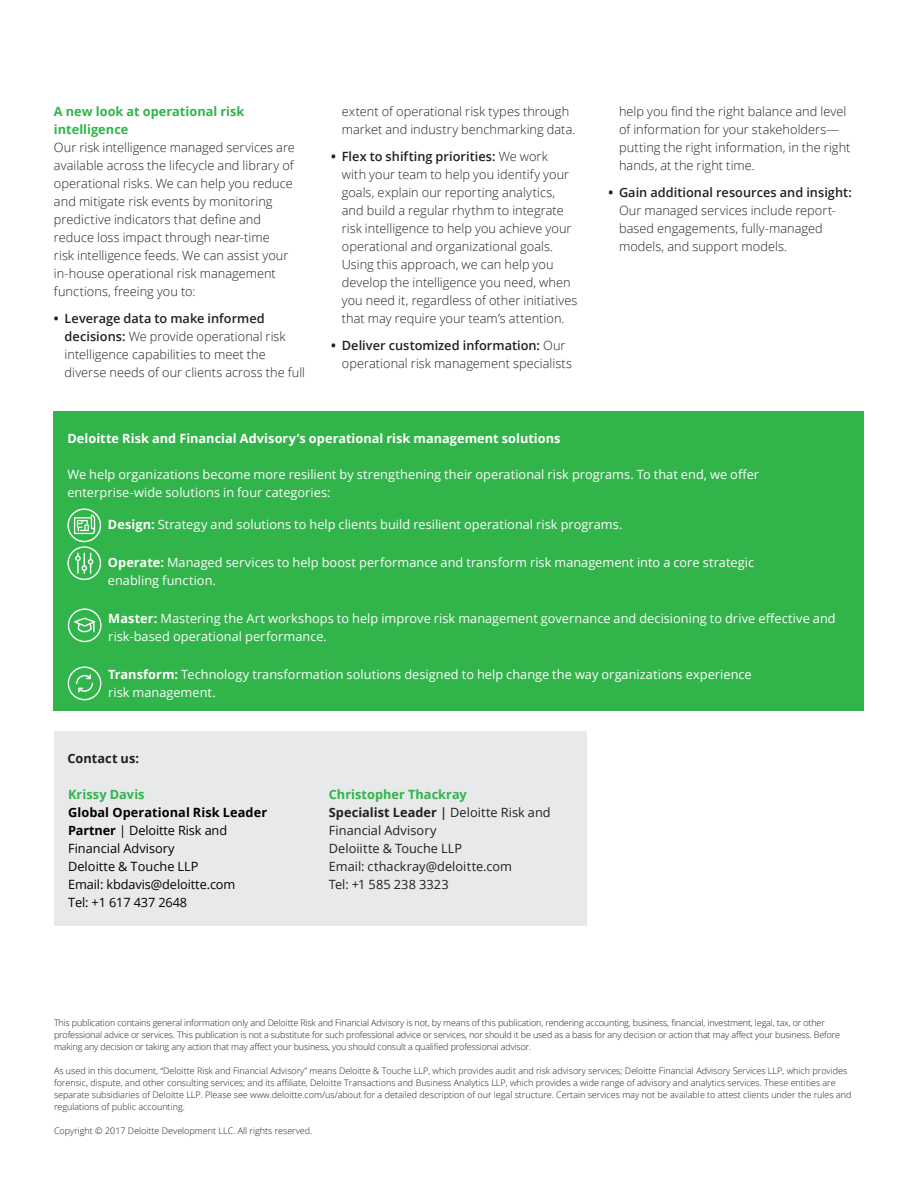
<style>
.page{position:relative;width:918px;height:1188px;background:#fff}
.page>*{position:absolute;margin:0;border:0;box-sizing:border-box;transform-origin:0 0}
.Body_copy__8_5_12pt{font:300 12.75px/18px "Open Sans";letter-spacing:.005em;color:#231f20}
.Body_copy__white_8_5{font:12.75px/18px "Open Sans";letter-spacing:.005em;color:#fff}
.Body_copy__8_5_12pt-2{font:12.75px/18px "Open Sans";letter-spacing:-.01em;color:#010101}
.Body_copy__8_5_12pt-3{font:12.75px/18px "Open Sans";letter-spacing:.005em;color:#231f20}
.Subhead__white_8_5_1{font:700 12.75px "Open Sans";color:#fff}
.Subhead_A__8_5_12pt{font:700 12.75px/18px "Open Sans";color:#31b44a}
.Subhead_B__8_5_12pt{font:700 12.75px "Open Sans";letter-spacing:.005em;color:#31b44a}
.Subhead_B__8_5_12pt-2{font:700 12.75px "Open Sans";letter-spacing:.005em;color:#231f20}
.Footer_copy{font:300 9px/12px "Open Sans";color:#231f20}
.s1{font-weight:700}
.s2{font-weight:600}
.s3{font-weight:700;color:#31b44a}
.s4{font-weight:700;color:#000}
</style>
<div class="page">
<div style="left:54px;top:731px;width:533px;height:195px;background:#e7e9ea"></div>
<div style="left:54px;top:412px;width:810px;height:299px;background:#31b44a"></div>
<svg style="left:67px;top:508px;width:34px;height:72px"></svg>
<svg style="left:68px;top:608px;width:34px;height:34px"></svg>
<svg style="left:68px;top:666px;width:33px;height:34px"></svg>
<p class="Subhead_A__8_5_12pt" style="left:54px;top:102px;width:192px">A new look at operational risk intelligence</p>
<p class="Body_copy__8_5_12pt" style="left:54px;top:138px;width:242px">Our risk intelligence managed services are available across the lifecycle and library of operational risks. We can help you reduce and mitigate risk events by monitoring predictive indicators that define and reduce loss impact through near-time<br>risk intelligence feeds. We can assist your in-house operational risk management functions, freeing you to:</p>
<p class="Body_copy__8_5_12pt" style="left:65px;top:309px;width:242px;text-indent:-11px"><span class="s1">•</span> <span class="s2">Leverage data to make informed decisions:</span> We provide operational risk intelligence capabilities to meet the diverse needs of our clients across the full</p>
<p class="Body_copy__8_5_12pt" style="left:342px;top:102px;width:235px">extent of operational risk types through market and industry benchmarking data.</p>
<p class="Body_copy__8_5_12pt" style="left:342px;top:147px;width:237px;text-indent:-11px"><span class="s1">•</span> <span class="s2">Flex to shifting priorities:</span> We work<br>with your team to help you identify your goals, explain our reporting analytics, and build a regular rhythm to integrate risk intelligence to help you achieve your operational and organizational goals.<br>Using this approach, we can help you develop the intelligence you need, when you need it, regardless of other initiatives that may require your team’s attention.</p>
<p class="Body_copy__8_5_12pt" style="left:342px;top:336px;width:232px;text-indent:-11px"><span class="s1">•</span> <span class="s2">Deliver customized information:</span> Our operational risk management specialists</p>
<p class="Body_copy__8_5_12pt" style="left:619px;top:102px;width:233px">help you find the right balance and level of information for your stakeholders— putting the right information, in the right hands, at the right time.</p>
<p class="Body_copy__8_5_12pt" style="left:619px;top:183px;width:234px;text-indent:-11px"><span class="s1">•</span> <span class="s2">Gain additional resources and insight:<br></span>Our managed services include report&shy;based engagements, fully-managed models, and support models.</p>
<p class="Subhead__white_8_5_1" style="left:67px;top:429px;width:495px">Deloitte Risk and Financial Advisory’s operational risk management solutions</p>
<p class="Body_copy__white_8_5" style="left:67px;top:465px;width:693px">We help organizations become more resilient by strengthening their operational risk programs. To that end, we offer enterprise-wide solutions in four categories:</p>
<p class="Body_copy__white_8_5" style="left:108px;top:515px;width:516px"><span class="s1">Design:</span> Strategy and solutions to help clients build resilient operational risk programs.</p>
<p class="Body_copy__white_8_5" style="left:108px;top:553px;width:648px"><span class="s1">Operate:</span> Managed services to help boost performance and transform risk management into a core strategic enabling function.</p>
<p class="Body_copy__white_8_5" style="left:108px;top:609px;width:729px"><span class="s1">Master:</span> Mastering the Art workshops to help improve risk management governance and decisioning to drive effective and risk-based operational performance.</p>
<p class="Body_copy__white_8_5" style="left:108px;top:665px;width:645px"><span class="s1">Transform:</span> Technology transformation solutions designed to help change the way organizations experience risk management.</p>
<p class="Subhead_B__8_5_12pt-2" style="left:67px;top:749px;width:73px">Contact us:</p>
<p class="Body_copy__8_5_12pt-2" style="left:68px;top:785px;width:201px"><span class="s3">Krissy Davis<br></span><span class="s4">Global Operational Risk Leader<br>Partner</span> | Deloitte Risk and<br>Financial Advisory<br>Deloitte &amp; Touche LLP<br>Email: kbdavis@deloitte.com<br>Tel: +1 617 437 2648</p>
<p class="Subhead_B__8_5_12pt" style="left:329px;top:785px;width:140px">Christopher Thackray</p>
<p class="Body_copy__8_5_12pt-3" style="left:329px;top:803px;width:223px"><span class="s1">Specialist Leader</span> <span class="s2">|</span> Deloitte Risk and<br>Financial Advisory</p>
<p class="Body_copy__8_5_12pt-3" style="left:329px;top:839px;width:135px">Deloiitte &amp; Touche LLP</p>
<p class="Body_copy__8_5_12pt-3" style="left:329px;top:857px;width:185px">Email: cthackray@deloitte.com</p>
<p class="Body_copy__8_5_12pt-3" style="left:329px;top:875px;width:121px">Tel: +1 585 238 3323</p>
<p class="Footer_copy" style="left:54px;top:1016px;width:788px">This publication contains general information only and Deloitte Risk and Financial Advisory is not, by means of this publication, rendering accounting, business, financial, investment, legal, tax, or other professional advice or services. This publication is not a substitute for such professional advice or services, nor should it be used as a basis for any decision or action that may affect your business. Before making any decision or taking any action that may affect your business, you should consult a qualified professional advisor.</p>
<p class="Footer_copy" style="left:54px;top:1064px;width:799px">As used in this document, “Deloitte Risk and Financial Advisory” means Deloitte &amp; Touche LLP, which provides audit and risk advisory services; Deloitte Financial Advisory Services LLP, which provides forensic, dispute, and other consulting services; and its affiliate, Deloitte Transactions and Business Analytics LLP, which provides a wide range of advisory and analytics services. These entities are separate subsidiaries of Deloitte LLP. Please see www.deloitte.com/us/about for a detailed description of our legal structure. Certain services may not be available to attest clients under the rules and regulations of public accounting.</p>
<p class="Footer_copy" style="left:54px;top:1124px;width:260px">Copyright © 2017 Deloitte Development LLC. All rights reserved.</p>
</div>
